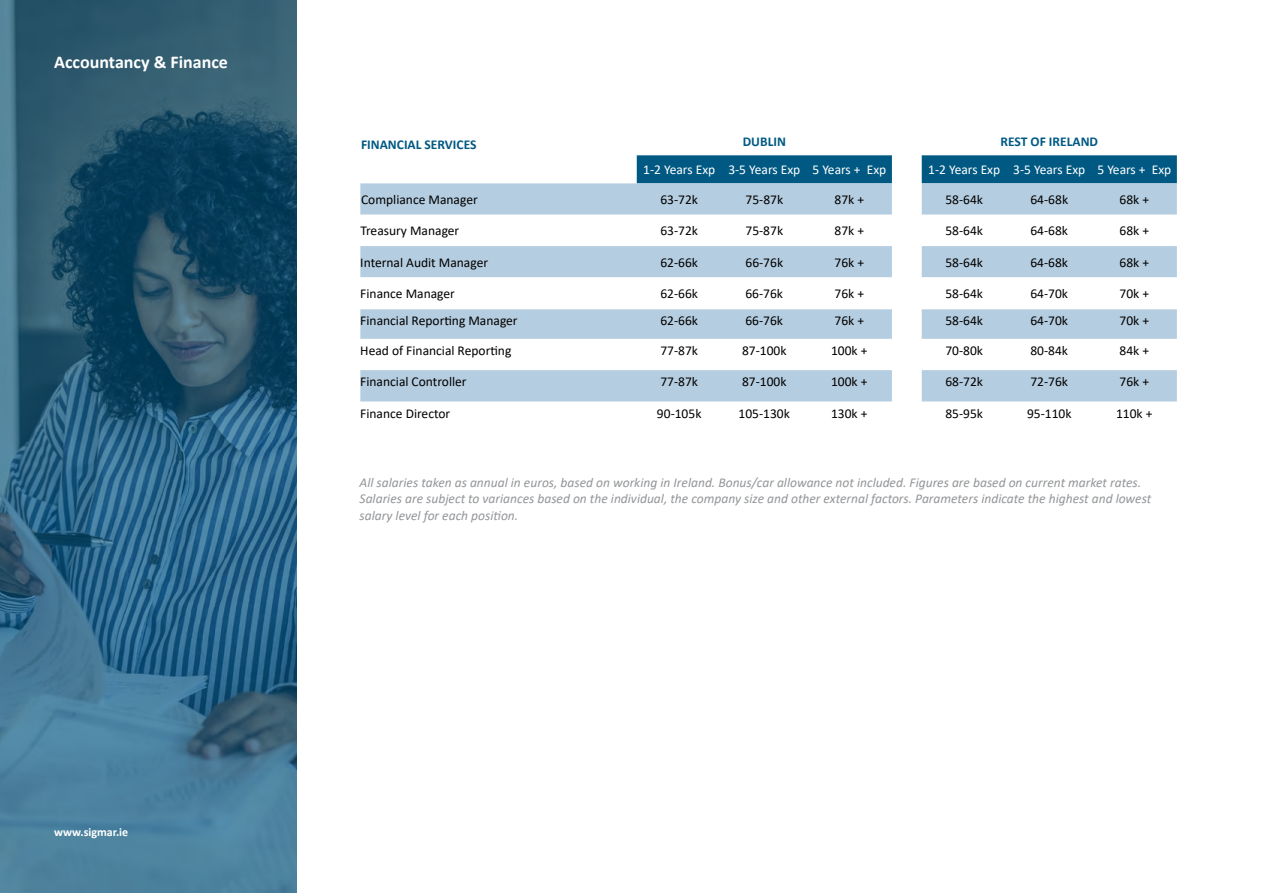
<style>
.page{position:relative;width:1263px;height:893px;background:#fff}
.page>*{position:absolute;margin:0;border:0;box-sizing:border-box;transform-origin:0 0}
.t1{font:700 18px "Calibri";color:#fff}
.t2{font:13.5px "Calibri";color:#000}
.t3{font:italic 13.5px/16.5px "Calibri";color:#939598}
.t4{font:13.5px "Calibri";color:#fff}
.t5{font:700 13.5px "Calibri";color:#005983}
.t6{font:700 12px "Calibri";color:#fff}
</style>
<div class="page">
<svg style="left:637px;top:155px;width:540px;height:28px;background:#10648b"></svg>
<svg style="left:360px;top:183px;width:817px;height:218px;fill:#b5cde0"></svg>
<svg style="left:360px;top:215px;width:817px;height:94px"></svg>
<svg style="left:0;top:0;width:296px;height:893px;background:#30637f"></svg>
<h1 class="t1" style="left:54px;top:49px;width:175px">Accountancy &amp; Finance</h1>
<p class="t6" style="left:54px;top:824px;width:75px">www.sigmar.ie</p>
<p class="t5" style="left:361px;top:135px;width:117px">FINANCIAL SERVICES</p>
<p class="t5" style="left:743px;top:132px;width:45px">DUBLIN</p>
<p class="t5" style="left:1000px;top:132px;width:99px">REST OF IRELAND</p>
<p class="t4" style="left:643px;top:161px;width:244px">1-2 Years Exp 3-5 Years Exp 5 Years + Exp</p>
<p class="t4" style="left:928px;top:161px;width:244px">1-2 Years Exp 3-5 Years Exp 5 Years + Exp</p>
<p class="t2" style="left:361px;top:190px;width:118px">Compliance Manager</p>
<p class="t2" style="left:660px;top:190px;width:39px">63-72k</p>
<p class="t2" style="left:745px;top:190px;width:39px">75-87k</p>
<p class="t2" style="left:834px;top:190px;width:31px">87k +</p>
<p class="t2" style="left:945px;top:190px;width:39px">58-64k</p>
<p class="t2" style="left:1030px;top:190px;width:39px">64-68k</p>
<p class="t2" style="left:1119px;top:190px;width:31px">68k +</p>
<p class="t2" style="left:360px;top:222px;width:101px">Treasury Manager</p>
<p class="t2" style="left:660px;top:222px;width:39px">63-72k</p>
<p class="t2" style="left:745px;top:222px;width:39px">75-87k</p>
<p class="t2" style="left:834px;top:222px;width:31px">87k +</p>
<p class="t2" style="left:945px;top:222px;width:39px">58-64k</p>
<p class="t2" style="left:1030px;top:222px;width:39px">64-68k</p>
<p class="t2" style="left:1119px;top:222px;width:31px">68k +</p>
<p class="t2" style="left:360px;top:253px;width:129px">Internal Audit Manager</p>
<p class="t2" style="left:660px;top:253px;width:39px">62-66k</p>
<p class="t2" style="left:745px;top:253px;width:39px">66-76k</p>
<p class="t2" style="left:834px;top:253px;width:31px">76k +</p>
<p class="t2" style="left:945px;top:253px;width:39px">58-64k</p>
<p class="t2" style="left:1030px;top:253px;width:39px">64-68k</p>
<p class="t2" style="left:1119px;top:253px;width:31px">68k +</p>
<p class="t2" style="left:360px;top:284px;width:96px">Finance Manager</p>
<p class="t2" style="left:660px;top:284px;width:39px">62-66k</p>
<p class="t2" style="left:745px;top:284px;width:39px">66-76k</p>
<p class="t2" style="left:834px;top:284px;width:31px">76k +</p>
<p class="t2" style="left:945px;top:284px;width:39px">58-64k</p>
<p class="t2" style="left:1030px;top:284px;width:39px">64-70k</p>
<p class="t2" style="left:1119px;top:284px;width:31px">70k +</p>
<p class="t2" style="left:360px;top:311px;width:159px">Financial Reporting Manager</p>
<p class="t2" style="left:660px;top:311px;width:39px">62-66k</p>
<p class="t2" style="left:745px;top:311px;width:39px">66-76k</p>
<p class="t2" style="left:834px;top:311px;width:31px">76k +</p>
<p class="t2" style="left:945px;top:311px;width:39px">58-64k</p>
<p class="t2" style="left:1030px;top:311px;width:39px">64-70k</p>
<p class="t2" style="left:1119px;top:311px;width:31px">70k +</p>
<p class="t2" style="left:360px;top:341px;width:153px">Head of Financial Reporting</p>
<p class="t2" style="left:660px;top:341px;width:39px">77-87k</p>
<p class="t2" style="left:742px;top:341px;width:46px">87-100k</p>
<p class="t2" style="left:831px;top:341px;width:38px">100k +</p>
<p class="t2" style="left:945px;top:341px;width:39px">70-80k</p>
<p class="t2" style="left:1030px;top:341px;width:39px">80-84k</p>
<p class="t2" style="left:1119px;top:341px;width:31px">84k +</p>
<p class="t2" style="left:360px;top:372px;width:108px">Financial Controller</p>
<p class="t2" style="left:660px;top:372px;width:39px">77-87k</p>
<p class="t2" style="left:742px;top:372px;width:46px">87-100k</p>
<p class="t2" style="left:831px;top:372px;width:38px">100k +</p>
<p class="t2" style="left:945px;top:372px;width:39px">68-72k</p>
<p class="t2" style="left:1030px;top:372px;width:39px">72-76k</p>
<p class="t2" style="left:1119px;top:372px;width:31px">76k +</p>
<p class="t2" style="left:360px;top:404px;width:92px">Finance Director</p>
<p class="t2" style="left:657px;top:404px;width:46px">90-105k</p>
<p class="t2" style="left:739px;top:404px;width:53px">105-130k</p>
<p class="t2" style="left:831px;top:404px;width:38px">130k +</p>
<p class="t2" style="left:945px;top:404px;width:39px">85-95k</p>
<p class="t2" style="left:1027px;top:404px;width:46px">95-110k</p>
<p class="t2" style="left:1116px;top:404px;width:38px">110k +</p>
<p class="t3" style="left:360px;top:473px;width:793px">All salaries taken as annual in euros, based on working in Ireland. Bonus/car allowance not included. Figures are based on current market rates.<br>Salaries are subject to variances based on the individual, the company size and other external factors. Parameters indicate the highest and lowest salary level for each position.</p>
</div>
